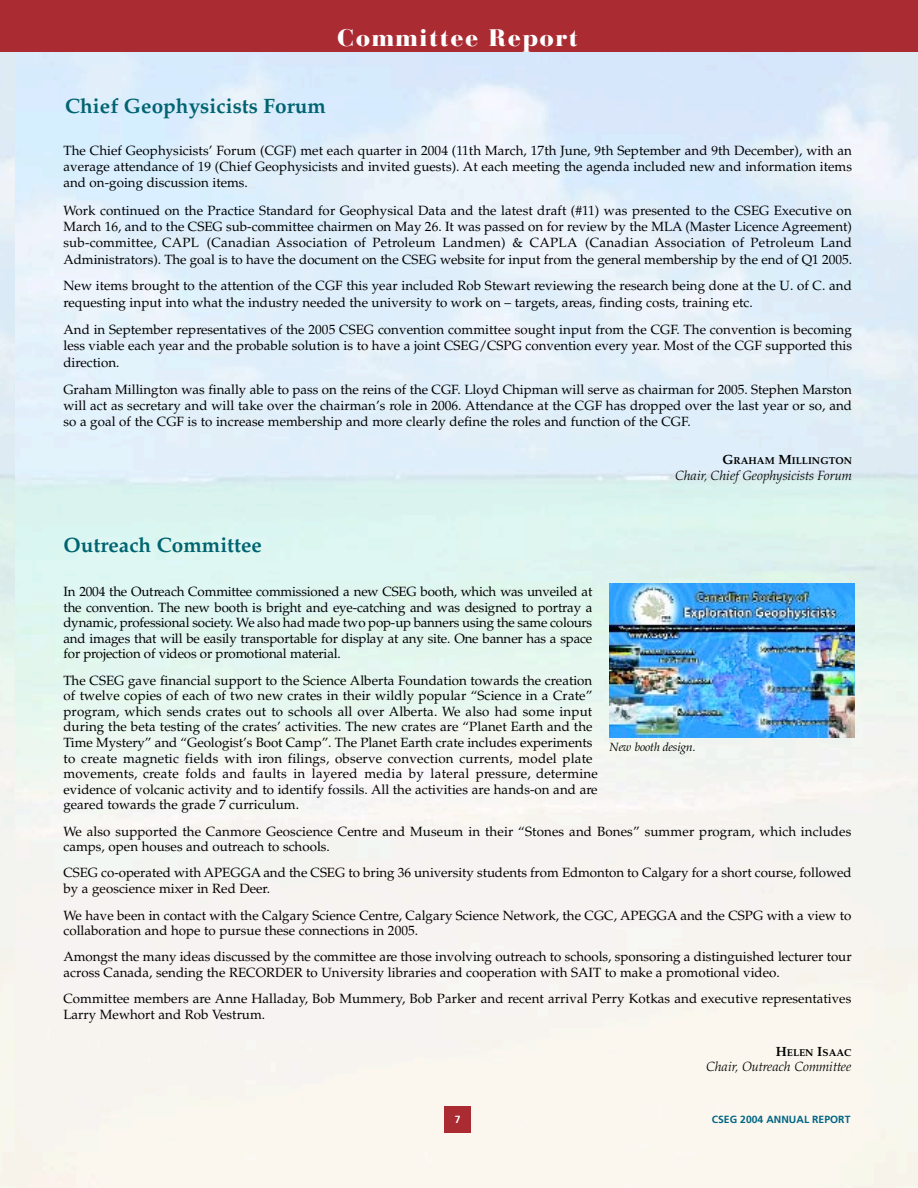
<style>
.page{position:relative;width:918px;height:1188px;background:#fff}
.page>*{position:absolute;margin:0;border:0;box-sizing:border-box;transform-origin:0 0}
.t1{font:900 23.7px "Bauer Bodoni";letter-spacing:.06em;color:#fff}
.t2{font:700 20.85px "Palatino";color:#006470}
.t3{font:13.35px/15.6px "Palatino";color:#000}
.t4{font:italic 300 13.35px "Palatino";color:#000}
.t5{font:italic 11.85px "Palatino";letter-spacing:-.02em;color:#000}
.t6{font:700 10.35px "Frutiger";color:#006584}
.t7{font:700 10.35px "Frutiger";color:#fff}
.t8{font:700 10.05px "Palatino";color:#000}
.s1{font-size:13.35px}
</style>
<div class="page">
<img style="left:15px;top:52px;width:903px;height:1136px">
<img style="left:609px;top:584px;width:246px;height:154px">
<div style="left:0;top:0;width:918px;height:52px;background:#ab2b33"></div>
<div style="left:444px;top:1107px;width:26px;height:26px;background:#ab2b33"></div>
<h1 class="t1" style="left:337px;top:28px;width:242px">Committee Report</h1>
<h2 class="t2" style="left:65px;top:98px;width:262px">Chief Geophysicists Forum</h2>
<p class="t3" style="left:63px;top:144px;width:790px;line-height:16.2px;text-align:justify">The Chief Geophysicists’ Forum (CGF) met each quarter in 2004 (11th March, 17th June, 9th September and 9th December), with an average attendance of 19 (Chief Geophysicists and invited guests). At each meeting the agenda included new and information items and on-going discussion items.</p>
<p class="t3" style="left:63px;top:203px;width:790px;line-height:16.4px;text-align:justify">Work continued on the Practice Standard for Geophysical Data and the latest draft (#11) was presented to the CSEG Executive on March 16, and to the CSEG sub-committee chairmen on May 26. It was passed on for review by the MLA (Master Licence Agreement) sub-committee, CAPL (Canadian Association of Petroleum Landmen) &amp; CAPLA (Canadian Association of Petroleum Land Administrators). The goal is to have the document on the CSEG website for input from the general membership by the end of Q1 2005.</p>
<p class="t3" style="left:63px;top:279px;width:790px;line-height:16.4px">New items brought to the attention of the CGF this year included Rob Stewart reviewing the research being done at the U. of C. and requesting input into what the industry needed the university to work on – targets, areas, finding costs, training etc.</p>
<p class="t3" style="left:63px;top:323px;width:790px;line-height:16.4px;text-align:justify">And in September representatives of the 2005 CSEG convention committee sought input from the CGF. The convention is becoming less viable each year and the probable solution is to have a joint CSEG/CSPG convention every year. Most of the CGF supported this direction.</p>
<p class="t3" style="left:63px;top:383px;width:790px;line-height:16.2px;text-align:justify">Graham Millington was finally able to pass on the reins of the CGF. Lloyd Chipman will serve as chairman for 2005. Stephen Marston will act as secretary and will take over the chairman’s role in 2006. Attendance at the CGF has dropped over the last year or so, and so a goal of the CGF is to increase membership and more clearly define the roles and function of the CGF.</p>
<p class="t8" style="left:722px;top:457px;width:131px"><span class="s1">G</span>RAHAM <span class="s1">M</span>ILLINGTON</p>
<p class="t4" style="left:675px;top:471px;width:178px">Chair, Chief Geophysicists Forum</p>
<h2 class="t2" style="left:63px;top:537px;width:200px">Outreach Committee</h2>
<p class="t3" style="left:63px;top:585px;width:531px;text-align:justify">In 2004 the Outreach Committee commissioned a new CSEG booth, which was unveiled at the convention. The new booth is bright and eye-catching and was designed to portray a dynamic, professional society. We also had made two pop-up banners using the same colours and images that will be easily transportable for display at any site. One banner has a space for projection of videos or promotional material.</p>
<p class="t3" style="left:63px;top:674px;width:536px">The CSEG gave financial support to the Science Alberta Foundation towards the creation of twelve copies of each of two new crates in their wildly popular “Science in a Crate” program, which sends crates out to schools all over Alberta. We also had some input during the beta testing of the crates’ activities. The new crates are “Planet Earth and the Time Mystery” and “Geologist’s Boot Camp”. The Planet Earth crate includes experiments to create magnetic fields with iron filings, observe convection currents, model plate movements, create folds and faults in layered media by lateral pressure, determine evidence of volcanic activity and to identify fossils. All the activities are hands-on and are geared towards the grade 7 curriculum.</p>
<p class="t3" style="left:63px;top:825px;width:789px">We also supported the Canmore Geoscience Centre and Museum in their “Stones and Bones” summer program, which includes camps, open houses and outreach to schools.</p>
<p class="t3" style="left:63px;top:867px;width:790px">CSEG co-operated with APEGGA and the CSEG to bring 36 university students from Edmonton to Calgary for a short course, followed by a geoscience mixer in Red Deer.</p>
<p class="t3" style="left:63px;top:909px;width:790px">We have been in contact with the Calgary Science Centre, Calgary Science Network, the CGC, APEGGA and the CSPG with a view to collaboration and hope to pursue these connections in 2005.</p>
<p class="t3" style="left:63px;top:950px;width:790px">Amongst the many ideas discussed by the committee are those involving outreach to schools, sponsoring a distinguished lecturer tour across Canada, sending the RECORDER to University libraries and cooperation with SAIT to make a promotional video.</p>
<p class="t3" style="left:63px;top:992px;width:789px">Committee members are Anne Halladay, Bob Mummery, Bob Parker and recent arrival Perry Kotkas and executive representatives<br>Larry Mewhort and Rob Vestrum.</p>
<p class="t8" style="left:776px;top:1048px;width:77px"><span class="s1">H</span>ELEN <span class="s1">I</span>SAAC</p>
<p class="t4" style="left:706px;top:1062px;width:147px">Chair, Outreach Committee</p>
<p class="t5" style="left:609px;top:742px;width:88px">New booth design.</p>
<p class="t7" style="left:455px;top:1116px;width:7px">7</p>
<p class="t6" style="left:712px;top:1116px;width:140px">CSEG 2004 ANNUAL REPORT</p>
</div>
